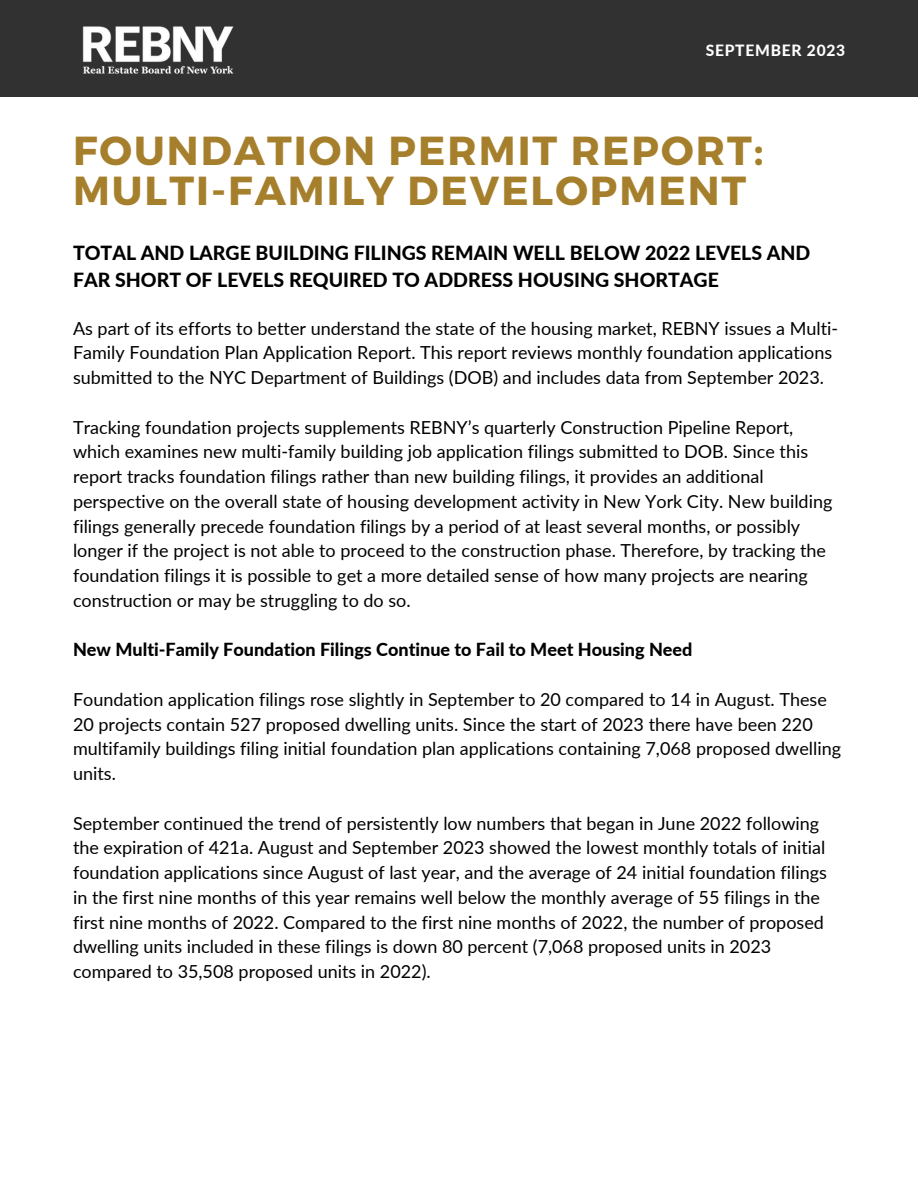
<style>
.page{position:relative;width:918px;height:1188px;background:#fff}
.page>*{position:absolute;margin:0;border:0;box-sizing:border-box;transform-origin:0 0}
.t1{font:700 40.5px/40.5px "Montserrat";letter-spacing:.05em;color:#a57f2b}
.t2{font:800 19.5px/27px "Lato";color:#000}
.t3{font:18px/24.8px "Lato";color:#000}
.t4{font:800 18px "Lato";color:#000}
.t5{font:800 15.6px "Lato";letter-spacing:.05em;color:#fff}
</style>
<div class="page">
<div style="left:0;top:0;width:918px;height:97px;background:#313131"></div>
<img style="left:82px;top:26px;width:152px;height:48px">
<p class="t5" style="left:706px;top:41px;width:141px">SEPTEMBER 2023</p>
<p class="t1" style="left:73px;top:128px;width:692px">FOUNDATION PERMIT REPORT:<br>MULTI-FAMILY DEVELOPMENT</p>
<p class="t2" style="left:73px;top:239px;width:739px">TOTAL AND LARGE BUILDING FILINGS REMAIN WELL BELOW 2022 LEVELS AND<br>FAR SHORT OF LEVELS REQUIRED TO ADDRESS HOUSING SHORTAGE</p>
<p class="t3" style="left:73px;top:315px;width:767px">As part of its efforts to better understand the state of the housing market, REBNY issues a Multi-<br>Family Foundation Plan Application Report. This report reviews monthly foundation applications submitted to the NYC Department of Buildings (DOB) and includes data from September 2023.</p>
<p class="t3" style="left:73px;top:414px;width:761px">Tracking foundation projects supplements REBNY’s quarterly Construction Pipeline Report, which examines new multi-family building job application filings submitted to DOB. Since this report tracks foundation filings rather than new building filings, it provides an additional perspective on the overall state of housing development activity in New York City. New building filings generally precede foundation filings by a period of at least several months, or possibly longer if the project is not able to proceed to the construction phase. Therefore, by tracking the foundation filings it is possible to get a more detailed sense of how many projects are nearing construction or may be struggling to do so.</p>
<p class="t4" style="left:73px;top:639px;width:621px">New Multi-Family Foundation Filings Continue to Fail to Meet Housing Need</p>
<p class="t3" style="left:73px;top:686px;width:770px">Foundation application filings rose slightly in September to 20 compared to 14 in August. These 20 projects contain 527 proposed dwelling units. Since the start of 2023 there have been 220 multifamily buildings filing initial foundation plan applications containing 7,068 proposed dwelling units.</p>
<p class="t3" style="left:73px;top:810px;width:755px">September continued the trend of persistently low numbers that began in June 2022 following the expiration of 421a. August and September 2023 showed the lowest monthly totals of initial foundation applications since August of last year, and the average of 24 initial foundation filings in the first nine months of this year remains well below the monthly average of 55 filings in the first nine months of 2022. Compared to the first nine months of 2022, the number of proposed dwelling units included in these filings is down 80 percent (7,068 proposed units in 2023 compared to 35,508 proposed units in 2022).</p>
</div>
